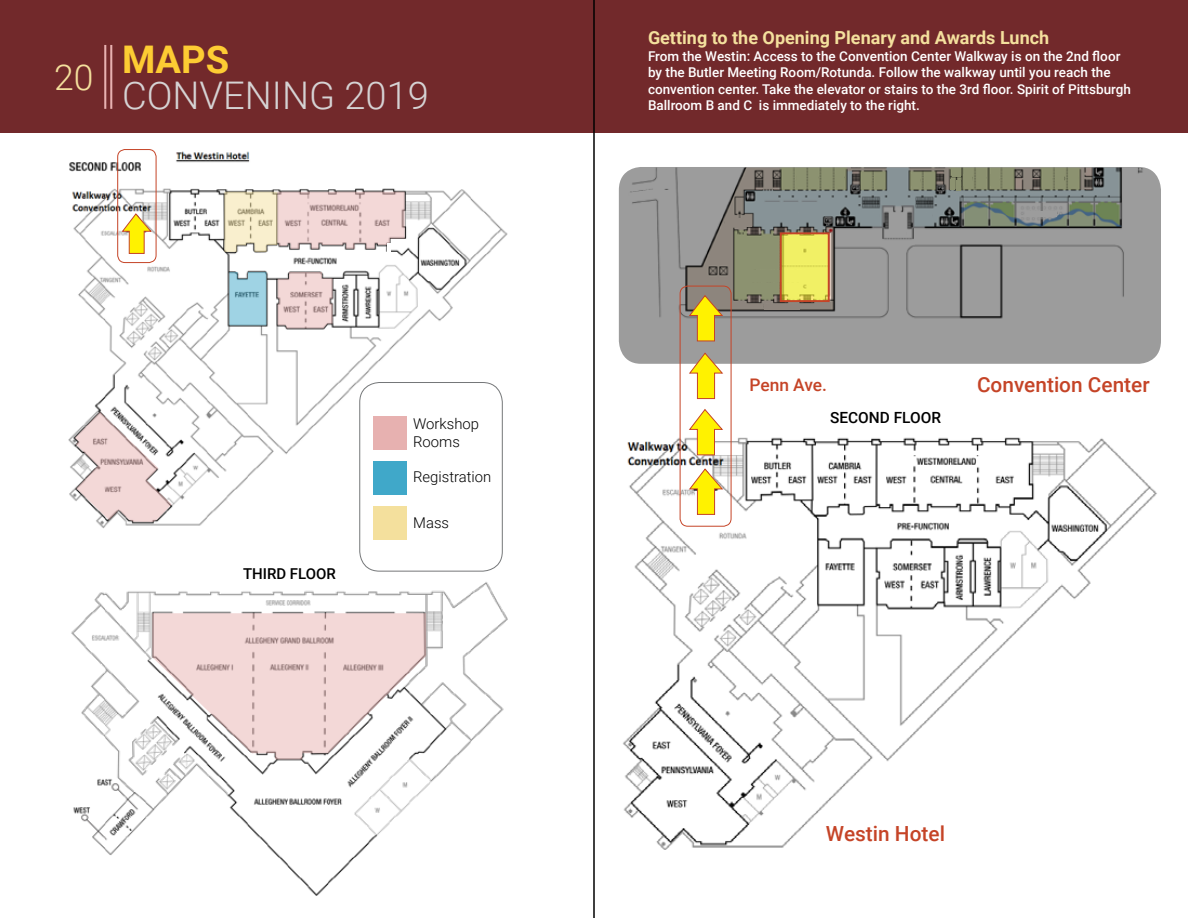
<style>
.page{position:relative;width:1188px;height:918px;background:#fff}
.page>*{position:absolute;margin:0;border:0;box-sizing:border-box;transform-origin:0 0}
.t1{font:300 38.1px "Roboto";color:#d5d2d3}
.t2{font:700 38.1px "Roboto";color:#fdcc33}
.t3{font:300 35.55px "Roboto";color:#f4e09d}
.t4{font:500 20.85px "Roboto";color:#c54427}
.t5{font:700 18px "Roboto";color:#f4e09d}
.t6{font:500 17.4px "Roboto";color:#c54427}
.t7{font:500 15.45px "Roboto";color:#000}
.t8{font:500 15px "Roboto";color:#000}
.t9{font:300 14.85px/17.9px "Roboto";color:#000}
.t10{font:500 13.5px/16.5px "Roboto";color:#fff}
</style>
<div class="page">
<div style="left:0;top:0;width:1188px;height:133px;background:#72292b"></div>
<hr style="left:104px;top:45px;width:2px;height:64px;background:#e7b1b0">
<hr style="left:110px;top:45px;width:2px;height:64px;background:#e7b1b0">
<hr style="left:593px;top:0;width:2px;height:918px;background:#000">
<svg style="left:619px;top:167px;width:542px;height:197px;background:#90918e"></svg>
<img style="left:623px;top:403px;width:534px;height:447px">
<div style="left:751px;top:397px;width:101px;height:23px;background:#fff"></div>
<div style="left:622px;top:405px;width:100px;height:23px;background:#fff"></div>
<svg style="left:783px;top:235px;width:44px;height:64px;background:#edeb62"></svg>
<div style="left:780px;top:232px;width:50px;height:70px;border:2px solid #c54427"></div>
<div style="left:680px;top:286px;width:52px;height:241px;border:1px solid #c54427;border-radius:8px"></div>
<svg style="left:688px;top:468px;width:36px;height:47px"></svg>
<svg style="left:688px;top:408px;width:35px;height:48px"></svg>
<svg style="left:688px;top:352px;width:36px;height:48px"></svg>
<svg style="left:688px;top:294px;width:35px;height:48px;background:#c2b149"></svg>
<img style="left:68px;top:149px;width:440px;height:380px">
<svg style="left:121px;top:213px;width:31px;height:41px"></svg>
<svg style="left:278px;top:272px;width:55px;height:56px;background:#e3cac9"></svg>
<svg style="left:75px;top:412px;width:97px;height:110px"></svg>
<svg style="left:229px;top:272px;width:37px;height:53px;background:#9acbdc"></svg>
<svg style="left:224px;top:192px;width:181px;height:60px;background:#e7d4ca"></svg>
<img style="left:71px;top:559px;width:437px;height:337px">
<svg style="left:152px;top:613px;width:274px;height:146px"></svg>
<div style="left:360px;top:383px;width:142px;height:188px;background:#fff;border-radius:20px"></div>
<div style="left:359px;top:382px;width:144px;height:190px;border:1px solid #757779;border-radius:20px"></div>
<div style="left:117px;top:149px;width:39px;height:114px;border:1px solid #c54427;border-radius:7px"></div>
<div style="left:373px;top:416px;width:34px;height:34px;background:#e7b1b0"></div>
<div style="left:373px;top:461px;width:34px;height:34px;background:#40a8c9"></div>
<div style="left:373px;top:506px;width:34px;height:34px;background:#f4e09d"></div>
<div style="left:68px;top:535px;width:75px;height:28px;background:#fff"></div>
<h2 class="t3" style="left:54px;top:52px;width:41px">20</h2>
<h1 class="t2" style="left:122px;top:33px;width:109px">MAPS</h1>
<h1 class="t1" style="left:122px;top:68px;width:308px">CONVENING 2019</h1>
<p class="t8" style="left:243px;top:563px;width:94px">THIRD FLOOR</p>
<p class="t9" style="left:413px;top:414px;width:67px">Workshop<br>Rooms</p>
<p class="t9" style="left:413px;top:467px;width:80px">Registration</p>
<p class="t9" style="left:413px;top:514px;width:37px">Mass</p>
<h3 class="t5" style="left:648px;top:25px;width:403px">Getting to the Opening Plenary and Awards Lunch</h3>
<p class="t10" style="left:648px;top:47px;width:485px">From the Westin: Access to the Convention Center Walkway is on the 2nd floor by the Butler Meeting Room/Rotunda. Follow the walkway until you reach the convention center. Take the elevator or stairs to the 3rd floor. Spirit of Pittsburgh Ballroom B and C is immediately to the right.</p>
<p class="t6" style="left:750px;top:373px;width:79px">Penn Ave.</p>
<h3 class="t4" style="left:977px;top:370px;width:174px">Convention Center</h3>
<p class="t7" style="left:830px;top:406px;width:112px">SECOND FLOOR</p>
<h3 class="t4" style="left:826px;top:819px;width:121px">Westin Hotel</h3>
</div>
